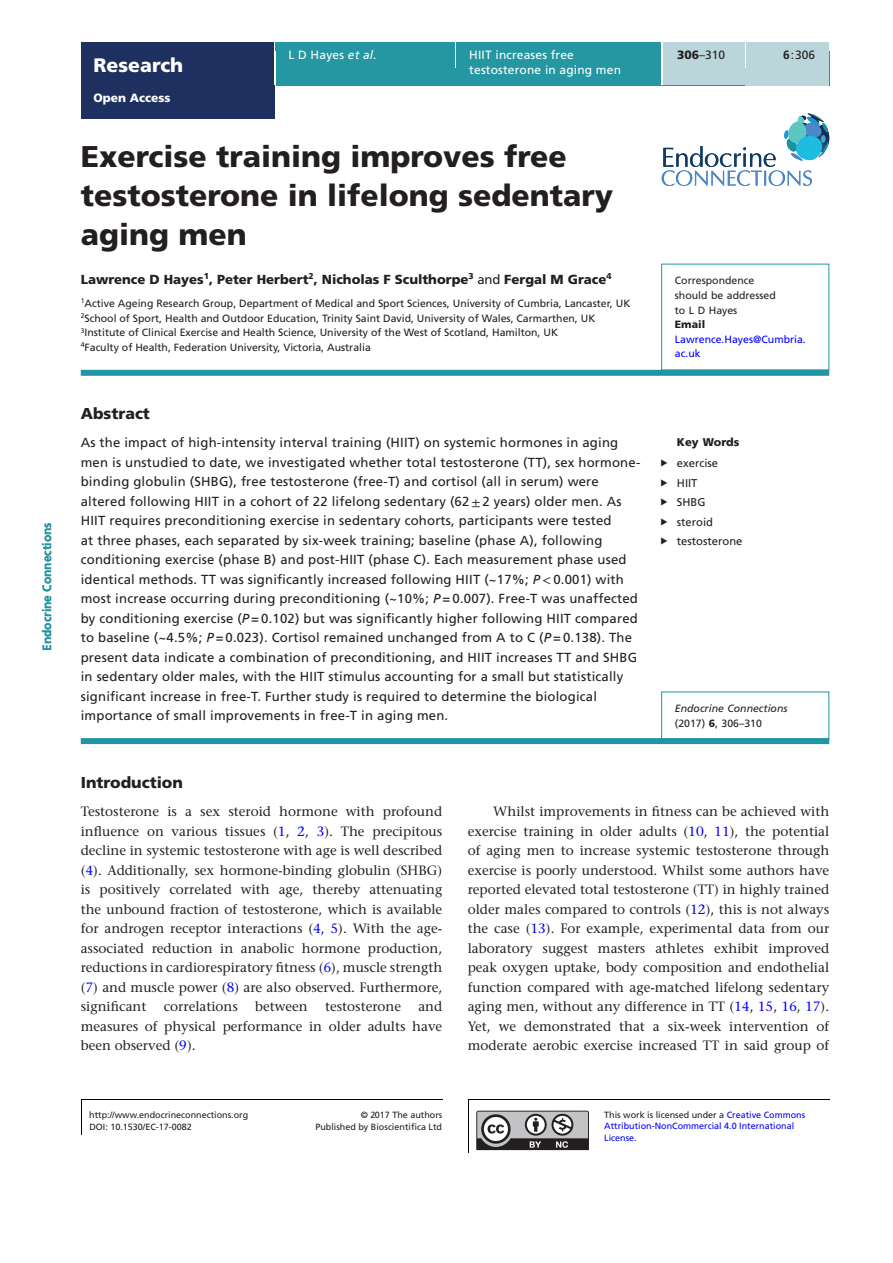
<style>
.page{position:relative;width:893px;height:1263px;background:#fff}
.page>*{position:absolute;margin:0;border:0;box-sizing:border-box;transform-origin:0 0}
.CT{font:900 30px/39px "Frutiger LT Std";color:#231f20}
.AT{font:900 19.5px "Frutiger LT Std";color:#fff}
.H1_Rule{font:900 15.75px "Frutiger LT Std";color:#231f20}
.ABS_H{font:900 15.75px "Frutiger LT Std";color:#231f20}
.TXI{font:500 13.5px/19.5px "Stone Serif Std";color:#231f20;text-align:justify}
.TXT{font:500 13.5px/19.5px "Stone Serif Std";color:#231f20;text-align:justify}
.ABS_TXT{font:13.2px/19.5px "Frutiger LT Std";letter-spacing:.015em;color:#231f20}
.AU{font:900 13.2px "Frutiger LT Std";color:#231f20}
.Article_Title{font:12px "Frutiger LT Std";letter-spacing:.015em;color:#fff}
.TXT-2{font:12px "Frutiger LT Std";letter-spacing:-.11em;color:#fff}
.TXT-3{font:12px "Frutiger LT Std";color:#231f20}
.t1{font:700 12px "Frutiger LT Std";color:#2195a3}
.Author_Name{font:12px "Frutiger LT Std";letter-spacing:.015em;color:#fff}
.AT-2{font:900 12px "Frutiger LT Std";color:#fff}
.t2{font:11.25px "Frutiger LT Std";color:#231f20}
.Keywords_Head{font:900 11.25px "Frutiger LT Std";color:#231f20}
.Address{font:10.5px "Frutiger LT Std";color:#231f20}
.Corres{font:10.5px "Frutiger LT Std";color:#231f20}
.Corres-2{font:10.5px/14.7px "Frutiger LT Std";color:#00f}
.Corres-3{font:italic 10.5px "Frutiger LT Std";color:#231f20}
.Corres-4{font:900 10.5px "Frutiger LT Std";color:#231f20}
.TXT-4{font:9px/11.9px "Frutiger LT Std";color:#231f20;text-align:right}
.t3{font:9px/11.2px "Frutiger LT Std";color:#00f}
.s1{font-style:italic}
.s2{font-weight:900}
.s3{font-weight:700}
.s4{font-weight:400}
.s5{font-family:"STIX General"}
.s6{color:#00f}
.s7{color:#231f20}
</style>
<div class="page">
<svg style="left:476px;top:1111px;width:113px;height:39px;background:#8a898a"></svg>
<hr style="left:81px;top:1099px;width:1px;height:36px;background:#040503">
<hr style="left:468px;top:1099px;width:1px;height:54px;background:#040503">
<hr style="left:81px;top:1099px;width:361px;height:1px;background:#040503">
<hr style="left:468px;top:1099px;width:361px;height:1px;background:#040503">
<div style="left:81px;top:370px;width:748px;height:6px;background:#2195a3"></div>
<div style="left:81px;top:738px;width:748px;height:6px;background:#2195a3"></div>
<div style="left:661px;top:692px;width:168px;height:48px;border:1px solid #2195a3"></div>
<div style="left:81px;top:43px;width:193px;height:76px;background:#1e3060"></div>
<div style="left:276px;top:51px;width:553px;height:34px;background:#2597a2"></div>
<div style="left:276px;top:43px;width:179px;height:8px;background:#2597a2"></div>
<svg style="left:455px;top:51px;width:1px;height:17px"></svg>
<div style="left:456px;top:43px;width:205px;height:42px;background:#2597a2"></div>
<hr style="left:661px;top:43px;width:2px;height:42px;background:#fff">
<div style="left:663px;top:43px;width:82px;height:42px;background:#bbd6da"></div>
<div style="left:745px;top:68px;width:84px;height:17px;background:#bbd6da"></div>
<hr style="left:745px;top:43px;width:2px;height:25px;background:#fff">
<div style="left:747px;top:43px;width:82px;height:25px;background:#bbd6da"></div>
<svg style="left:662px;top:113px;width:167px;height:73px"></svg>
<p class="t1" style="left:40px;top:651px;width:130px;rotate:-90deg">Endocrine Connections</p>
<p class="AT" style="left:94px;top:54px;width:91px">Research</p>
<p class="AT-2" style="left:94px;top:91px;width:79px">Open Access</p>
<p class="Author_Name" style="left:289px;top:48px;width:90px">L D Hayes <span class="s1">et al.</span></p>
<p class="Article_Title" style="left:469px;top:48px;width:106px">HIIT increases free</p>
<p class="TXT-3" style="left:677px;top:48px;width:50px"><span class="s2">306</span>–310</p>
<p class="Article_Title" style="left:469px;top:63px;width:153px">testosterone in aging men</p>
<p class="TXT-2" style="left:477px;top:48px;width:173px">I T increases fre testost rone in aging men</p>
<p class="TXT-3" style="left:708px;top:48px;width:18px"><span class="s3">6</span>:5</p>
<p class="TXT-3" style="left:762px;top:48px;width:50px"><span class="s2">306</span>–310</p>
<p class="TXT-3" style="left:783px;top:48px;width:33px"><span class="s3">6</span>:306</p>
<p class="CT" style="left:81px;top:136px;width:534px">Exercise training improves free testosterone in lifelong sedentary aging men</p>
<p class="AU" style="left:81px;top:271px;width:532px">Lawrence D Hayes<sup>1</sup>, Peter Herbert<sup>2</sup>, Nicholas F Sculthorpe<sup>3</sup> <span class="s4">and</span> Fergal M Grace<sup>4</sup></p>
<p class="Address" style="left:81px;top:297px;width:551px"><sup>1</sup>Active Ageing Research Group, Department of Medical and Sport Sciences, University of Cumbria, Lancaster, UK</p>
<p class="Address" style="left:81px;top:312px;width:516px"><sup>2</sup>School of Sport, Health and Outdoor Education, Trinity Saint David, University of Wales, Carmarthen, UK</p>
<p class="Address" style="left:81px;top:327px;width:479px"><sup>3</sup>Institute of Clinical Exercise and Health Science, University of the West of Scotland, Hamilton, UK</p>
<p class="Address" style="left:81px;top:341px;width:292px"><sup>4</sup>Faculty of Health, Federation University, Victoria, Australia</p>
<p class="ABS_H" style="left:81px;top:403px;width:71px">Abstract</p>
<p class="ABS_TXT" style="left:81px;top:433px;width:561px">As the impact of high-intensity interval training (HIIT) on systemic hormones in aging men is unstudied to date, we investigated whether total testosterone (TT), sex hormone&shy;binding globulin (SHBG), free testosterone (free-T) and cortisol (all in serum) were altered following HIIT in a cohort of 22 lifelong sedentary (62<span class="s5">±</span>2 years) older men. As HIIT requires preconditioning exercise in sedentary cohorts, participants were tested<br>at three phases, each separated by six-week training; baseline (phase A), following conditioning exercise (phase B) and post-HIIT (phase C). Each measurement phase used identical methods. TT was significantly increased following HIIT (~17%; <span class="s1">P</span><span class="s5">&lt;</span>0.001) with most increase occurring during preconditioning (~10%; <span class="s1">P</span> = 0.007). Free-T was unaffected by conditioning exercise (<span class="s1">P</span> = 0.102) but was significantly higher following HIIT compared to baseline (~4.5%; <span class="s1">P</span> = 0.023). Cortisol remained unchanged from A to C (<span class="s1">P</span> = 0.138). The present data indicate a combination of preconditioning, and HIIT increases TT and SHBG in sedentary older males, with the HIIT stimulus accounting for a small but statistically significant increase in free-T. Further study is required to determine the biological importance of small improvements in free-T in aging men.</p>
<p class="Corres" style="left:675px;top:275px;width:81px">Correspondence</p>
<p class="Corres" style="left:675px;top:289px;width:102px">should be addressed</p>
<p class="Corres" style="left:675px;top:304px;width:64px">to L D Hayes</p>
<p class="Corres-4" style="left:675px;top:318px;width:32px">Email</p>
<p class="Corres-2" style="left:675px;top:332px;width:132px">Lawrence.Hayes@Cumbria. ac.uk</p>
<p class="Keywords_Head" style="left:677px;top:435px;width:64px">Key Words</p>
<p class="t2" style="left:677px;top:457px;width:43px">exercise</p>
<p class="t2" style="left:677px;top:476px;width:22px">HIIT</p>
<p class="t2" style="left:677px;top:496px;width:30px">SHBG</p>
<p class="t2" style="left:677px;top:515px;width:38px">steroid</p>
<p class="t2" style="left:677px;top:535px;width:67px">testosterone</p>
<p class="Corres-3" style="left:675px;top:702px;width:114px">Endocrine Connections</p>
<p class="Corres" style="left:675px;top:717px;width:88px">(2017) <span class="s2">6</span>, 306–310</p>
<p class="H1_Rule" style="left:81px;top:772px;width:104px">Introduction</p>
<p class="TXT" style="left:81px;top:802px;width:363px">Testosterone is a sex steroid hormone with profound influence on various tissues (<span class="s6">1</span>, <span class="s6">2</span>, <span class="s6">3</span>). The precipitous decline in systemic testosterone with age is well described (<span class="s6">4</span>). Additionally, sex hormone-binding globulin (SHBG) is positively correlated with age, thereby attenuating the unbound fraction of testosterone, which is available for androgen receptor interactions (<span class="s6">4, 5</span>). With the age&shy;associated reduction in anabolic hormone production, reductions in cardiorespiratory fitness (<span class="s6">6</span>), muscle strength (<span class="s6">7</span>) and muscle power (<span class="s6">8</span>) are also observed. Furthermore, significant</p>
<p class="TXT" style="left:81px;top:997px;width:363px;text-indent:338px">and measures of physical performance in older adults have been observed (<span class="s6">9</span>).</p>
<p class="TXT" style="left:164px;top:997px;width:76px">correlations</p>
<p class="TXT" style="left:255px;top:997px;width:54px">between</p>
<p class="TXT" style="left:325px;top:997px;width:78px">testosterone</p>
<p class="TXT-4" style="left:89px;top:1109px;width:161px">http://www.endocrineconnections.org</p>
<p class="TXT-4" style="left:315px;top:1109px;width:128px">© 2017 The authors<br>Published by Bioscientifica Ltd</p>
<p class="TXT-4" style="left:89px;top:1121px;width:104px">DOI: 10.1530/EC-17-0082</p>
<p class="TXI" style="left:468px;top:802px;width:363px;text-indent:26px">Whilst improvements in fitness can be achieved with exercise training in older adults (<span class="s6">10</span>, <span class="s6">11</span>), the potential of aging men to increase systemic testosterone through exercise is poorly understood. Whilst some authors have reported elevated total testosterone (TT) in highly trained older males compared to controls (<span class="s6">12</span>), this is not always the case (<span class="s6">13</span>). For example, experimental data from our laboratory suggest masters athletes exhibit improved peak oxygen uptake, body composition and endothelial function compared with age-matched lifelong sedentary aging men, without any difference in TT (<span class="s6">14</span>, <span class="s6">15</span>, <span class="s6">16</span>, <span class="s6">17</span>).<br>Yet, we demonstrated that a six-week intervention of moderate aerobic exercise increased TT in said group of</p>
<p class="t3" style="left:604px;top:1109px;width:203px"><span class="s7">This work is licensed under a</span> Creative Commons<br>Attribution-NonCommercial 4.0 International<br>License.</p>
</div>
